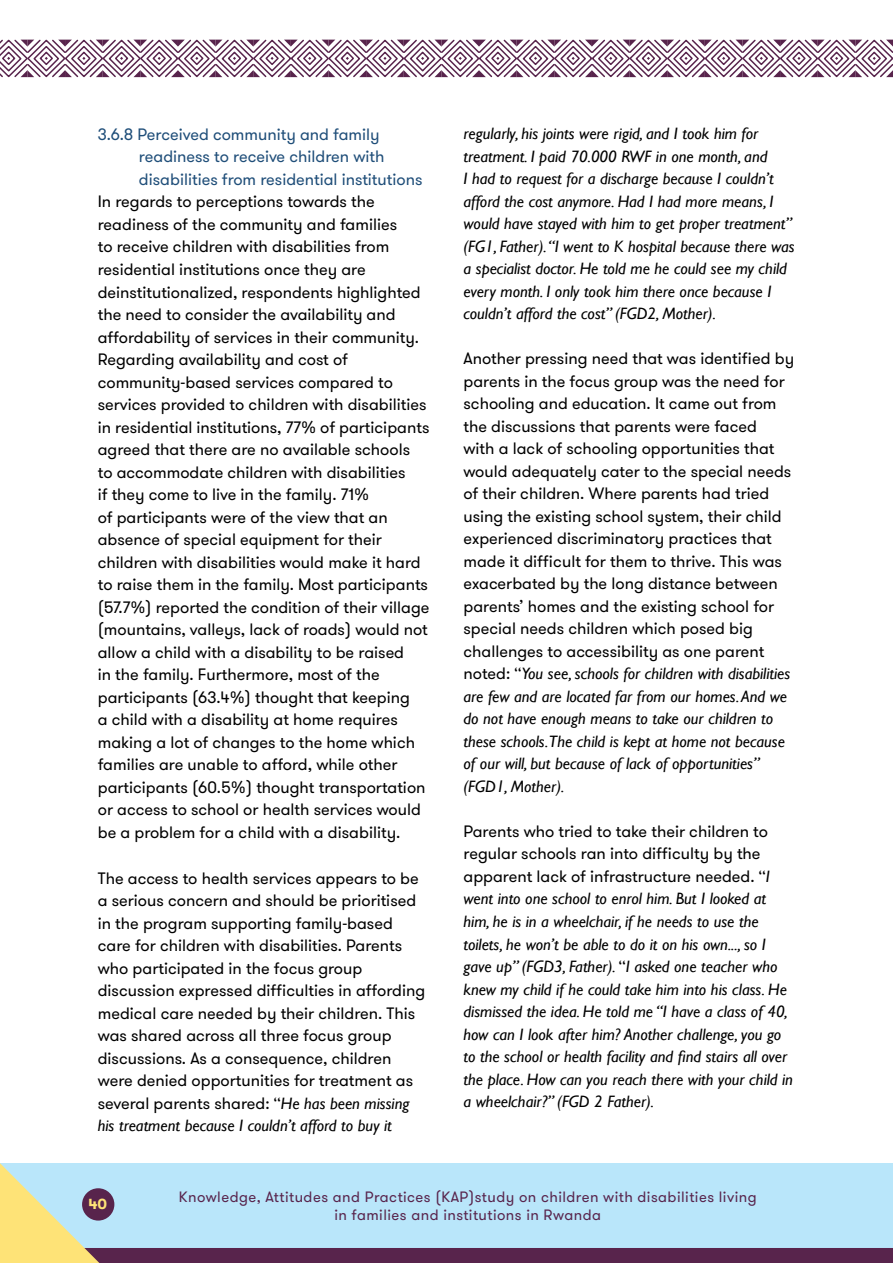
<style>
.page{position:relative;width:893px;height:1263px;background:#fff}
.page>*{position:absolute;margin:0;border:0;box-sizing:border-box;transform-origin:0 0}
.t1{font:16.5px/22.5px "GT Walsheim";color:#000}
.t2{font:italic 16.5px/22.5px "Gill Sans";color:#000}
.t3{font:16.5px/22.5px "GT Walsheim";color:#1f4e79}
.t4{font:15px/18px "GT Walsheim";letter-spacing:.03em;color:#58244c;text-align:center}
.t5{font:700 15px "GT Walsheim";color:#fee377}
.s1{font-family:"Gill Sans"}
.s2{font-family:"Gill Sans";font-style:italic}
.s3{font-family:"GT Walsheim";font-style:normal}
.s4{font-style:normal}
</style>
<div class="page">
<svg style="left:0;top:1163px;width:893px;height:100px"></svg>
<div style="left:82px;top:1188px;width:32px;height:32px;background:#58244c;border-radius:50%"></div>
<svg style="left:0;top:39px;width:893px;height:39px"></svg>
<p class="t3" style="left:139px;top:123px;width:285px;text-indent:-41px">3.6.8 Perceived community and family readiness to receive children with disabilities from residential institutions</p>
<p class="t1" style="left:98px;top:191px;width:333px">In regards to perceptions towards the readiness of the community and families<br>to receive children with disabilities from residential institutions once they are deinstitutionalized, respondents highlighted the need to consider the availability and affordability of services in their community.<br>Regarding availability and cost of community-based services compared to services provided to children with disabilities in residential institutions, 77% of participants agreed that there are no available schools<br>to accommodate children with disabilities<br>if they come to live in the family. 71%<br>of participants were of the view that an absence of special equipment for their children with disabilities would make it hard to raise them in the family. Most participants (57.7%) reported the condition of their village (mountains, valleys, lack of roads) would not allow a child with a disability to be raised<br>in the family. Furthermore, most of the participants (63.4%) thought that keeping<br>a child with a disability at home requires making a lot of changes to the home which families are unable to afford, while other participants (60.5%) thought transportation or access to school or health services would be a problem for a child with a disability.</p>
<p class="t1" style="left:98px;top:867px;width:329px">The access to health services appears to be a serious concern and should be prioritised in the program supporting family-based care for children with disabilities. Parents who participated in the focus group discussion expressed difficulties in affording medical care needed by their children. This was shared across all three focus group discussions. As a consequence, children were denied opportunities for treatment as several parents shared: <span class="s1">“</span><span class="s2">He has been missing</span></p>
<p class="t2" style="left:98px;top:1115px;width:296px">his treatment because I couldn’t afford to buy it</p>
<p class="t2" style="left:463px;top:123px;width:333px">regularly, his joints were rigid, and I took him for treatment. I paid 70.000 RWF in one month, and<br>I had to request for a discharge because I couldn’t afford the cost anymore. Had I had more means, I would have stayed with him to get proper treatment” (FG1, Father). “I went to K hospital because there was a specialist doctor. He told me he could see my child every month. I only took him there once because I couldn’t afford the cost” (FGD2, Mother).</p>
<p class="t1" style="left:463px;top:348px;width:332px">Another pressing need that was identified by parents in the focus group was the need for schooling and education. It came out from the discussions that parents were faced<br>with a lack of schooling opportunities that would adequately cater to the special needs of their children. Where parents had tried using the existing school system, their child experienced discriminatory practices that made it difficult for them to thrive. This was exacerbated by the long distance between parents’ homes and the existing school for special needs children which posed big challenges to accessibility as one parent</p>
<p class="t2" style="left:463px;top:663px;width:328px"><span class="s3">noted:</span> <span class="s4">“</span>You see, schools for children with disabilities are few and are located far from our homes. And we do not have enough means to take our children to these schools.The child is kept at home not because of our will, but because of lack of opportunities” (FGD1, Mother).</p>
<p class="t1" style="left:463px;top:820px;width:308px">Parents who tried to take their children to regular schools ran into difficulty by the apparent lack of infrastructure needed. <span class="s1">“</span><span class="s2">I</span></p>
<p class="t2" style="left:463px;top:888px;width:331px">went into one school to enrol him. But I looked at him, he is in a wheelchair, if he needs to use the toilets, he won’t be able to do it on his own..., so I gave up” (FGD3, Father). <span class="s4">“</span>I asked one teacher who knew my child if he could take him into his class. He dismissed the idea. He told me “I have a class of 40, how can I look after him? Another challenge, you go to the school or health facility and find stairs all over the place. How can you reach there with your child in a wheelchair?” (FGD 2 Father).</p>
<p class="t5" style="left:88px;top:1196px;width:20px">40</p>
<p class="t4" style="left:179px;top:1188px;width:579px">Knowledge, Attitudes and Practices (KAP)study on children with disabilities living in families and institutions in Rwanda</p>
</div>
